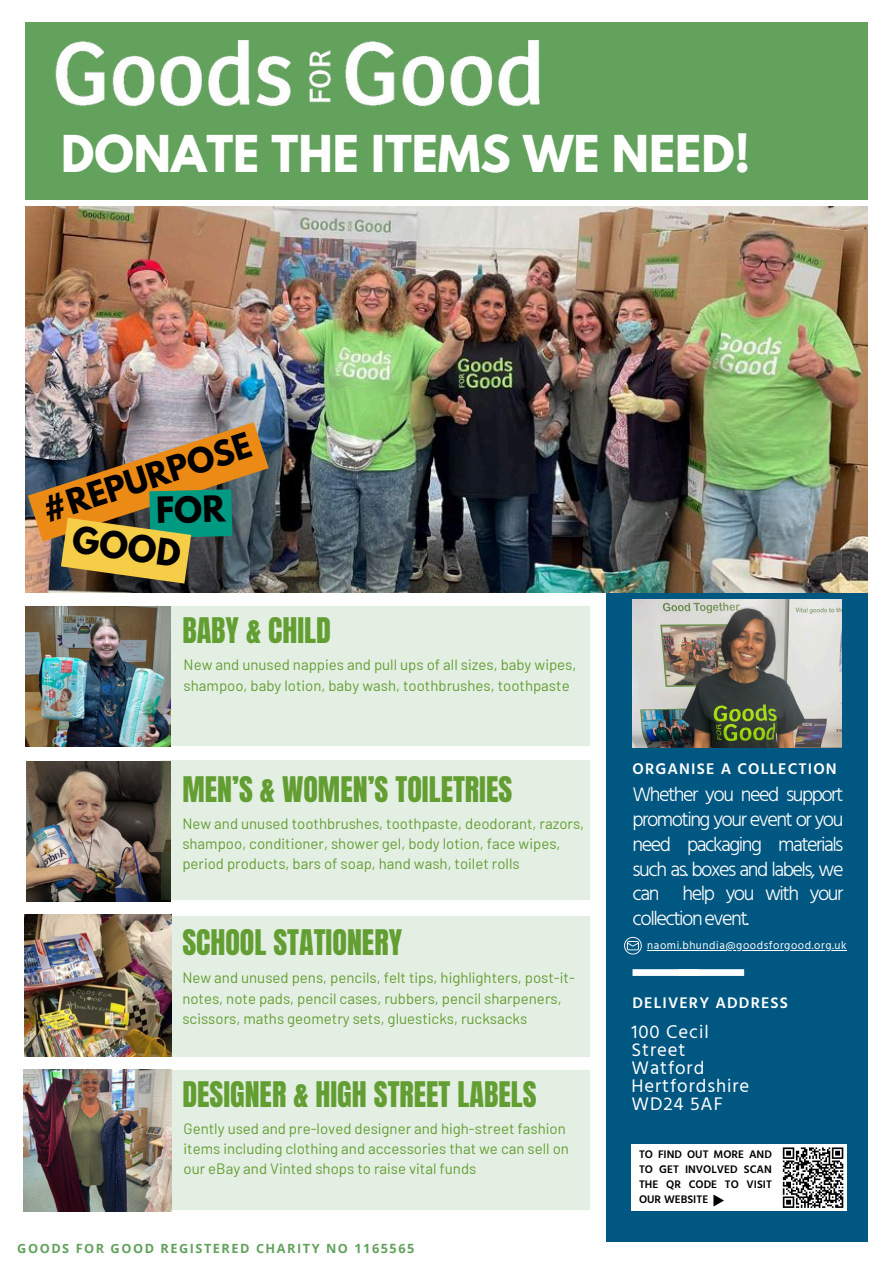
<style>
.page{position:relative;width:894px;height:1264px;background:#fff}
.page>*{position:absolute;margin:0;border:0;box-sizing:border-box;transform-origin:0 0}
.t1{font:700 45px "League Spartan";color:#fff}
.t2{font:700 32.7px "League Spartan";color:#000001}
.t3{font:700 30.9px "League Spartan";color:#000}
.t4{font:30px "Anton";color:#639e33}
.t5{font:300 20.25px/24.8px "Hind";letter-spacing:-.075em;color:#fff;text-align:justify}
.t6{font:18.75px/18px "Hind";letter-spacing:.05em;color:#fff}
.t7{font:600 15.75px "Hind";letter-spacing:.07em;color:#fff}
.t8{font:15px/20.2px "Barlow";color:#639e33}
.t9{font:700 12.75px "Open Sans";letter-spacing:.12em;color:#62a25d}
.t10{font:600 11.25px/15px "Hind";color:#000001;text-align:justify}
.t11{font:11.25px "Hind";letter-spacing:.05em;color:#fff}
</style>
<div class="page">
<div style="left:26px;top:22px;width:841px;height:178px;background:#62a25d"></div>
<div style="left:606px;top:482px;width:261px;height:759px;background:#005781"></div>
<div style="left:632px;top:969px;width:66px;height:6px;background:#fff"></div>
<img style="left:25px;top:22px;width:515px;height:147px">
<img style="left:26px;top:206px;width:841px;height:386px">
<div style="left:161px;top:606px;width:428px;height:139px;background:#e4efe3"></div>
<img style="left:26px;top:606px;width:145px;height:140px">
<img style="left:26px;top:761px;width:145px;height:140px">
<div style="left:161px;top:915px;width:428px;height:141px;background:#e4efe3"></div>
<img style="left:25px;top:914px;width:146px;height:142px">
<div style="left:161px;top:1069px;width:428px;height:140px;background:#e4efe3"></div>
<img style="left:24px;top:1069px;width:147px;height:142px">
<div style="left:161px;top:760px;width:428px;height:140px;background:#e4efe3"></div>
<div style="left:678px;top:969px;width:66px;height:6px;background:#fff"></div>
<img style="left:632px;top:599px;width:209px;height:148px">
<hr style="left:647px;top:949px;width:199px;height:1px;background:#fff">
<svg style="left:624px;top:936px;width:17px;height:18px"></svg>
<div style="left:779px;top:1144px;width:67px;height:67px;background:#fff"></div>
<svg style="left:782px;top:1147px;width:62px;height:61px"></svg>
<div style="left:631px;top:1144px;width:148px;height:67px;background:#fff"></div>
<svg style="left:713px;top:1194px;width:10px;height:12px"></svg>
<img style="left:28px;top:422px;width:241px;height:161px">
<h4 class="t1" style="left:61px;top:131px;width:690px">DONATE THE ITEMS WE NEED!</h4>
<p class="t3" style="left:39px;top:496px;width:219px;rotate:-18deg">#REPURPOSE</p>
<p class="t2" style="left:75px;top:523px;width:110px;rotate:8deg">GOOD</p>
<h5 class="t4" style="left:182px;top:609px;width:150px">BABY &amp; CHILD</h5>
<h6 class="t8" style="left:183px;top:654px;width:394px">New and unused nappies and pull ups of all sizes, baby wipes, shampoo, baby lotion, baby wash, toothbrushes, toothpaste</h6>
<h4 class="t4" style="left:182px;top:767px;width:331px">MEN’S &amp; WOMEN’S TOILETRIES</h4>
<p class="t8" style="left:182px;top:812px;width:403px">New and unused toothbrushes, toothpaste, deodorant, razors, shampoo, conditioner, shower gel, body lotion, face wipes, period products, bars of soap, hand wash, toilet rolls</p>
<p class="t4" style="left:182px;top:920px;width:221px">SCHOOL STATIONERY</p>
<p class="t8" style="left:182px;top:967px;width:394px">New and unused pens, pencils, felt tips, highlighters, post-it&shy;notes, note pads, pencil cases, rubbers, pencil sharpeners, scissors, maths geometry sets, gluesticks, rucksacks</p>
<p class="t4" style="left:182px;top:1072px;width:355px">DESIGNER &amp; HIGH STREET LABELS</p>
<p class="t8" style="left:183px;top:1117px;width:387px">Gently used and pre-loved designer and high-street fashion items including clothing and accessories that we can sell on our eBay and Vinted shops to raise vital funds</p>
<p class="t9" style="left:17px;top:1239px;width:398px">GOODS FOR GOOD REGISTERED CHARITY NO 1165565</p>
<p class="t7" style="left:632px;top:759px;width:206px">ORGANISE A COLLECTION</p>
<h5 class="t5" style="left:632px;top:782px;width:212px">Whether you need support promoting your event or you need packaging materials such as. boxes and labels, we can help you with your collection event.</h5>
<h2 class="t11" style="left:647px;top:938px;width:201px">naomi.bhundia@goodsforgood.org.uk</h2>
<p class="t7" style="left:632px;top:993px;width:157px">DELIVERY ADDRESS</p>
<h6 class="t6" style="left:631px;top:1022px;width:119px">100 Cecil<br>Street<br>Watford<br>Hertfordshire<br>WD24 5AF</h6>
<p class="t10" style="left:639px;top:1146px;width:134px">TO FIND OUT MORE AND TO GET INVOLVED SCAN THE QR CODE TO VISIT OUR WEBSITE</p>
</div>
